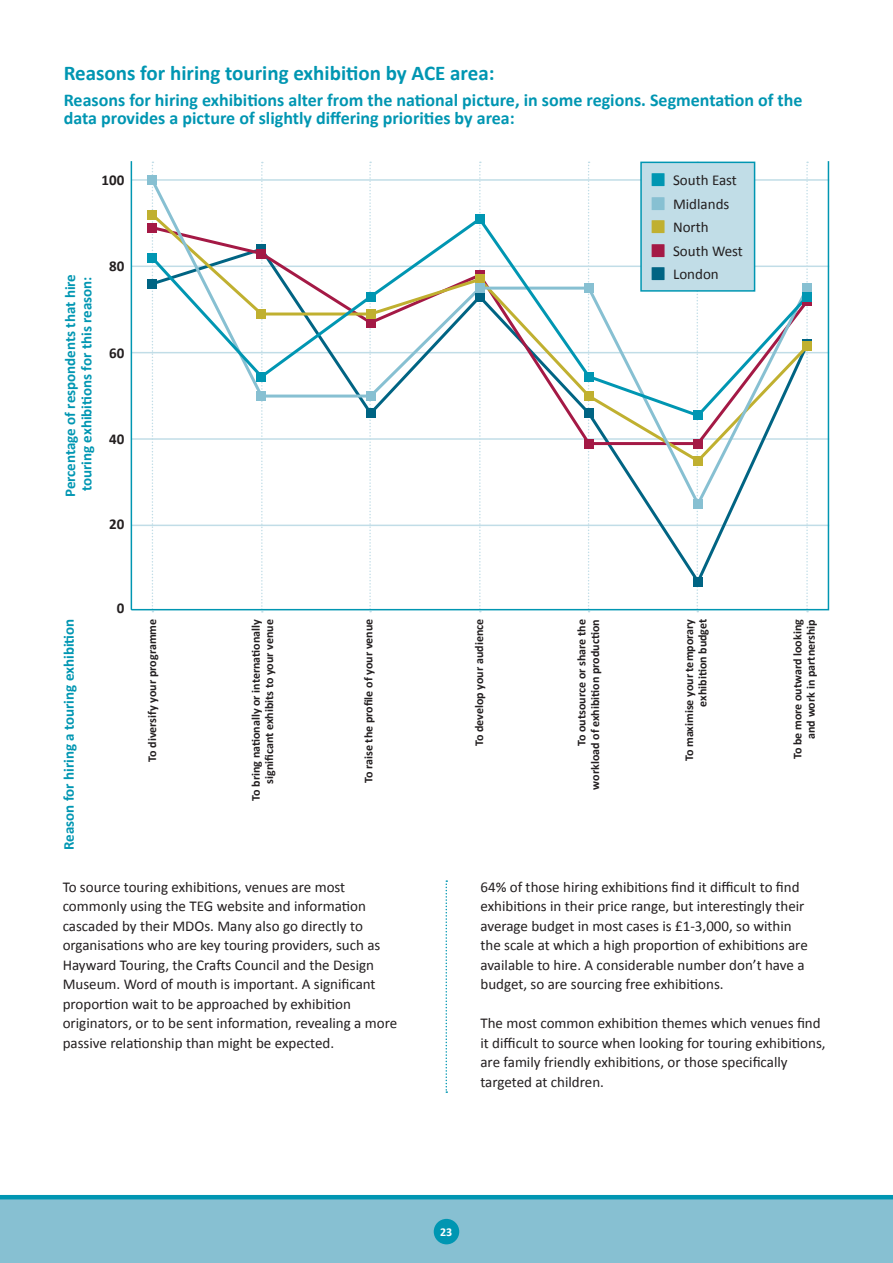
<style>
.page{position:relative;width:893px;height:1263px;background:#fff}
.page>*{position:absolute;margin:0;border:0;box-sizing:border-box;transform-origin:0 0}
.t1{font:700 21px "Calibri";color:#0096b2}
.t2{font:700 18px/18px "Calibri";color:#0096b2}
.t3{font:15px/19.5px "Calibri";color:#231f20}
.t4{font:700 15px/16.5px "Calibri";color:#0096b2;text-align:center}
.t5{font:700 15px "Calibri";color:#231f20}
.t6{font:700 12px/13.5px "Calibri";color:#231f20;text-align:right}
.t7{font:700 12px "Calibri";color:#fff}
</style>
<div class="page">
<div style="left:0;top:1199px;width:893px;height:64px;background:#87c0d2"></div>
<div style="left:434px;top:1219px;width:25px;height:25px;background:#0096b2;border-radius:50%"></div>
<hr style="left:0;top:1195px;width:893px;height:4px;background:#0096b2">
<svg style="left:130px;top:161px;width:700px;height:450px"></svg>
<svg style="left:445px;top:880px;width:2px;height:213px"></svg>
<div style="left:640px;top:162px;width:115px;height:130px;background:#c1dde7;border:2px solid #0096b2"></div>
<h1 class="t1" style="left:64px;top:59px;width:432px">Reasons for hiring touring exhibition by ACE area:</h1>
<p class="t2" style="left:64px;top:91px;width:740px">Reasons for hiring exhibitions alter from the national picture, in some regions. Segmentation of the data provides a picture of slightly differing priorities by area:</p>
<p class="t5" style="left:102px;top:170px;width:24px">100</p>
<p class="t4" style="left:62px;top:497px;width:225px;rotate:-90deg">Percentage of respondents that hire touring exhibitions for this reason:</p>
<p class="t5" style="left:109px;top:256px;width:17px">80</p>
<p class="t5" style="left:109px;top:343px;width:17px">60</p>
<p class="t5" style="left:109px;top:429px;width:17px">40</p>
<p class="t5" style="left:109px;top:515px;width:17px">20</p>
<p class="t5" style="left:117px;top:599px;width:9px">0</p>
<p class="t3" style="left:673px;top:169px;width:71px;line-height:23.5px">South East<br>Midlands<br>North<br>South West<br>London</p>
<p class="t4" style="left:61px;top:850px;width:233px;rotate:-90deg">Reason for hiring a touring exhibition</p>
<p class="t6" style="left:145px;top:762px;width:144px;rotate:-90deg">To diversify your programme</p>
<p class="t6" style="left:249px;top:801px;width:183px;rotate:-90deg">To bring nationally or internationally significant exhibits to your venue</p>
<p class="t6" style="left:362px;top:783px;width:166px;rotate:-90deg">To raise the profile of your venue</p>
<p class="t6" style="left:473px;top:746px;width:129px;rotate:-90deg">To develop your audience</p>
<p class="t6" style="left:575px;top:790px;width:172px;rotate:-90deg">To outsource or share the workload of exhibition production</p>
<p class="t6" style="left:682px;top:761px;width:144px;rotate:-90deg">To maximise your temporary exhibition budget</p>
<p class="t6" style="left:791px;top:759px;width:142px;rotate:-90deg">To be more outward looking and work in partnership</p>
<p class="t3" style="left:63px;top:877px;width:336px">To source touring exhibitions, venues are most commonly using the TEG website and information cascaded by their MDOs. Many also go directly to organisations who are key touring providers, such as Hayward Touring, the Crafts Council and the Design Museum. Word of mouth is important. A significant proportion wait to be approached by exhibition originators, or to be sent information, revealing a more passive relationship than might be expected.</p>
<p class="t3" style="left:480px;top:877px;width:329px">64% of those hiring exhibitions find it difficult to find exhibitions in their price range, but interestingly their average budget in most cases is £1-3,000, so within the scale at which a high proportion of exhibitions are available to hire. A considerable number don’t have a budget, so are sourcing free exhibitions.</p>
<p class="t3" style="left:480px;top:1013px;width:347px">The most common exhibition themes which venues find it difficult to source when looking for touring exhibitions, are family friendly exhibitions, or those specifically targeted at children.</p>
<p class="t7" style="left:440px;top:1224px;width:14px">23</p>
</div>
